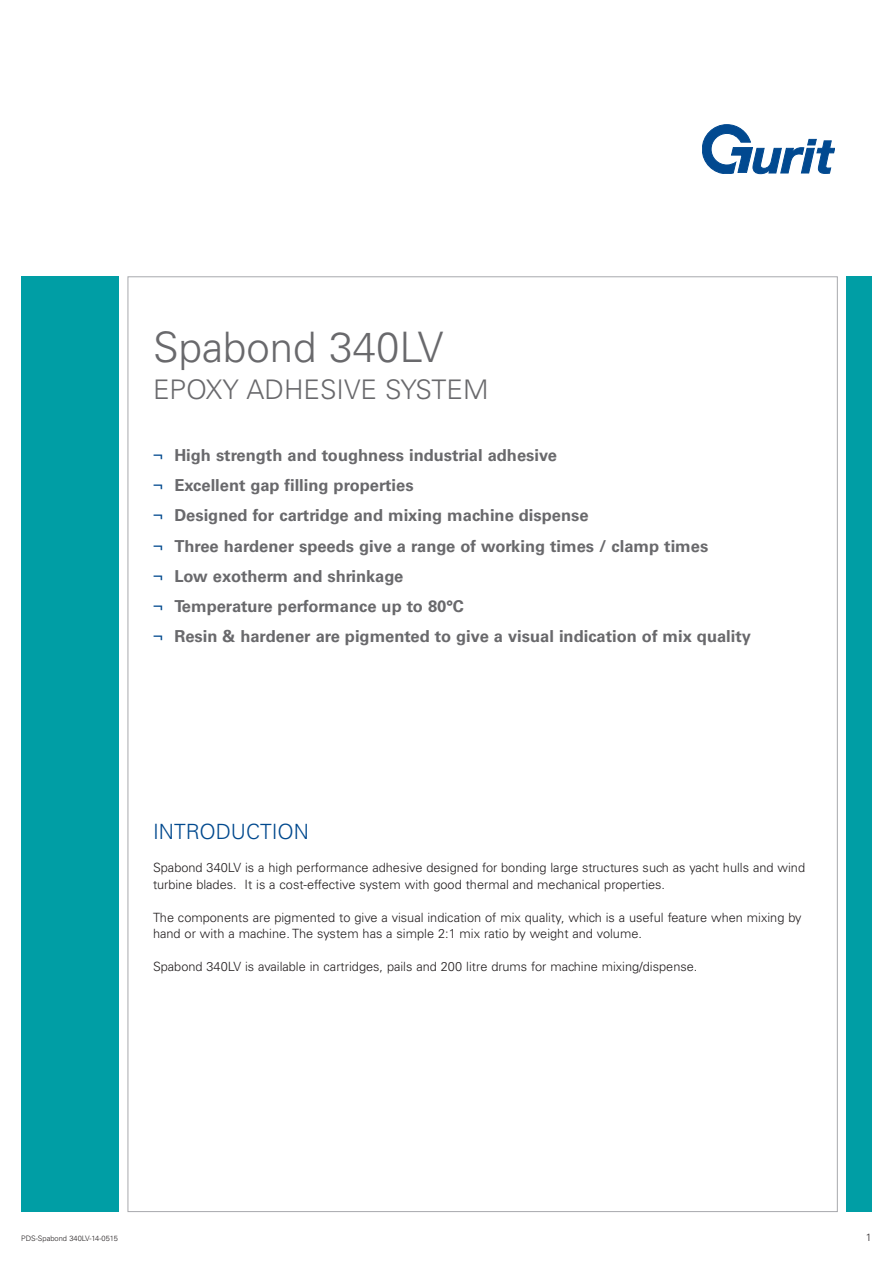
<style>
.page{position:relative;width:893px;height:1263px;background:#fff}
.page>*{position:absolute;margin:0;border:0;box-sizing:border-box;transform-origin:0 0}
.t1{font:300 42px "Univers LT Std";color:#69696c}
.t2{font:300 27px "Univers LT Std";color:#69696c}
.t3{font:300 21px "Univers LT Std";color:#01498e}
.t4{font:700 16.5px/30.2px "Univers";color:#69696c}
.t5{font:300 12.75px/16.5px "Univers";color:#231f20}
.t6{font:300 10.5px "Univers LT Std";color:#231f20}
.t7{font:300 7.5px "Univers LT Std";color:#231f20}
.s1{font-weight:400;color:#01498e}
</style>
<div class="page">
<div style="left:21px;top:276px;width:98px;height:936px;background:#009ea5"></div>
<div style="left:846px;top:276px;width:26px;height:936px;background:#009ea5"></div>
<svg style="left:702px;top:125px;width:133px;height:49px"></svg>
<h1 class="t1" style="left:153px;top:332px;width:292px">Spabond 340LV</h1>
<h2 class="t2" style="left:153px;top:380px;width:337px">EPOXY ADHESIVE SYSTEM</h2>
<p class="t4" style="left:153px;top:442px;width:599px"><span class="s1">¬</span> High strength and toughness industrial adhesive<br><span class="s1">¬</span> Excellent gap filling properties<br><span class="s1">¬</span> Designed for cartridge and mixing machine dispense<br><span class="s1">¬</span> Three hardener speeds give a range of working times / clamp times<br><span class="s1">¬</span> Low exotherm and shrinkage<br><span class="s1">¬</span> Temperature performance up to 80°C<br><span class="s1">¬</span> Resin &amp; hardener are pigmented to give a visual indication of mix quality</p>
<h3 class="t3" style="left:153px;top:824px;width:157px">INTRODUCTION</h3>
<p class="t5" style="left:153px;top:861px;width:653px">Spabond 340LV is a high performance adhesive designed for bonding large structures such as yacht hulls and wind turbine blades. It is a cost-effective system with good thermal and mechanical properties.</p>
<p class="t5" style="left:153px;top:910px;width:650px">The components are pigmented to give a visual indication of mix quality, which is a useful feature when mixing by hand or with a machine. The system has a simple 2:1 mix ratio by weight and volume.</p>
<p class="t5" style="left:153px;top:960px;width:546px">Spabond 340LV is available in cartridges, pails and 200 litre drums for machine mixing/dispense.</p>
<p class="t7" style="left:21px;top:1235px;width:98px">PDS-Spabond 340LV-14-0515</p>
<p class="t6" style="left:866px;top:1233px;width:7px">1</p>
</div>
